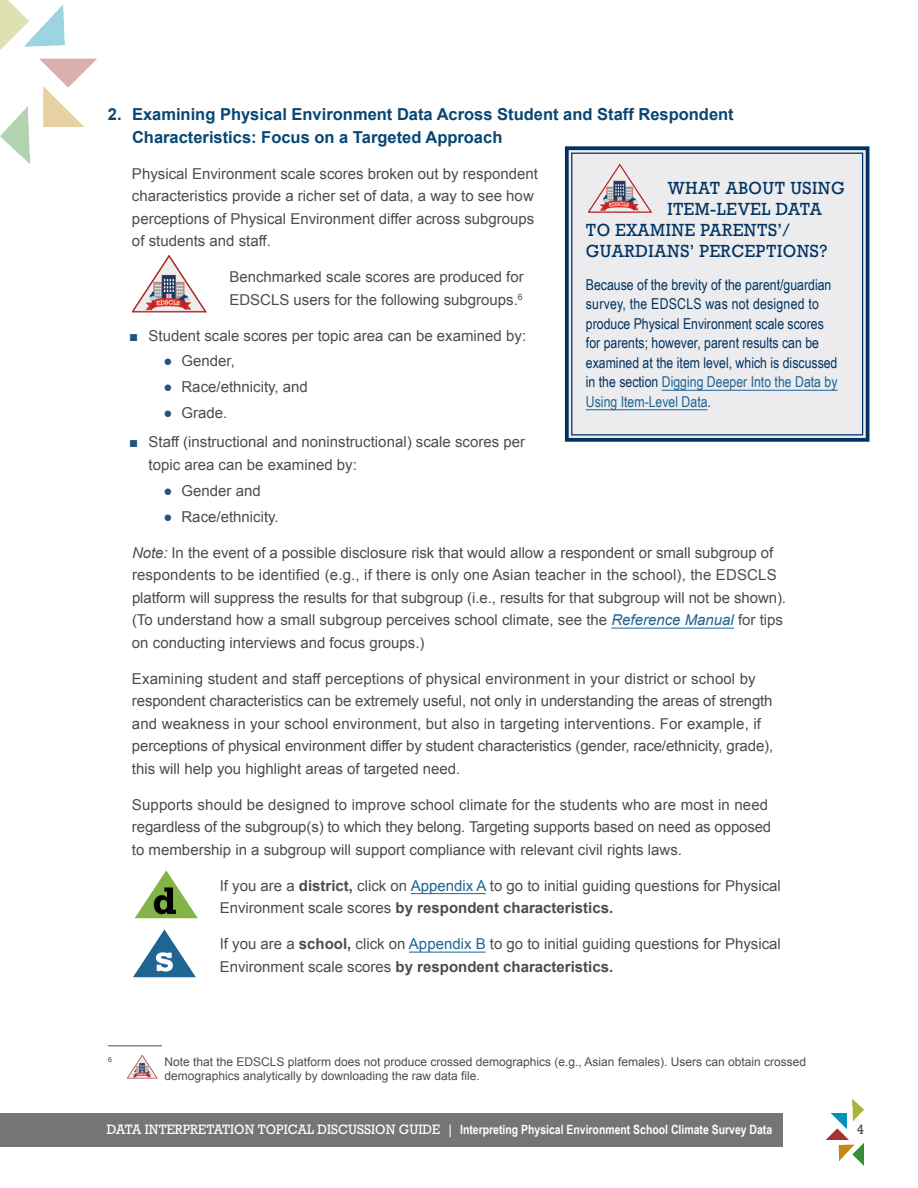
<style>
.page{position:relative;width:918px;height:1188px;background:#fff}
.page>*{position:absolute;margin:0;border:0;box-sizing:border-box;transform-origin:0 0}
.t1{font:700 16.5px/22.5px "Arial";color:#084673}
.t2{font:16.5px "Rockwell";letter-spacing:.03em;color:#003361;scale:.95 1}
.t3{font:15px/22.5px "Arial";color:#4b4c4d}
.t4{font:15px/19.5px "Arial Narrow";color:#003361}
.t5{font:700 12.75px "Arial Narrow";color:#fff}
.t6{font:12.75px "Rockwell";color:#4b4c4d}
.t7{font:12px/14.4px "Arial";color:#4b4c4d}
.t8{font:7.05px "Arial";color:#4b4c4d}
.s1{color:#1e6493}
.s2{color:#215480}
.s3{font-style:italic}
.s4{font-style:italic;color:#1e6493}
.s5{font-weight:700}
.s6{font-family:"Rockwell";font-weight:400}
</style>
<div class="page">
<div style="left:0;top:1113px;width:783px;height:34px;background:#747674"></div>
<img style="left:0;top:0;width:97px;height:164px">
<img style="left:826px;top:1099px;width:38px;height:67px">
<hr style="left:611px;top:628px;width:123px;height:1px;background:#1e6493">
<hr style="left:411px;top:893px;width:75px;height:1px;background:#1e6493">
<hr style="left:409px;top:952px;width:77px;height:1px;background:#1e6493">
<svg style="left:564px;top:146px;width:306px;height:296px;background:#dee0e4"></svg>
<div style="left:571px;top:153px;width:292px;height:282px;border:1px solid #003361"></div>
<img style="left:132px;top:254px;width:75px;height:59px">
<img style="left:126px;top:1055px;width:32px;height:24px">
<img style="left:134px;top:870px;width:64px;height:49px">
<img style="left:133px;top:929px;width:63px;height:49px">
<hr style="left:108px;top:1045px;width:54px;height:1px;background:#636366">
<h3 class="t1" style="left:132px;top:104px;width:603px;text-indent:-24px">2. Examining Physical Environment Data Across Student and Staff Respondent<br>Characteristics: Focus on a Targeted Approach</h3>
<p class="t3" style="left:132px;top:162px;width:408px">Physical Environment scale scores broken out by respondent characteristics provide a richer set of data, a way to see how perceptions of Physical Environment differ across subgroups of students and staff.</p>
<p class="t2" style="left:667px;top:178px;width:188px">WHAT ABOUT USING</p>
<p class="t2" style="left:667px;top:199px;width:164px">ITEM-LEVEL DATA</p>
<p class="t2" style="left:586px;top:220px;width:216px">TO EXAMINE PARENTS’/</p>
<p class="t2" style="left:586px;top:241px;width:256px">GUARDIANS’ PERCEPTIONS?</p>
<p class="t4" style="left:586px;top:274px;width:253px">Because of the brevity of the parent/guardian survey, the EDSCLS was not designed to produce Physical Environment scale scores for parents; however, parent results can be examined at the item level, which is discussed in the section <span class="s1">Digging Deeper Into the Data by Using Item-Level Data</span>.</p>
<p class="t3" style="left:229px;top:266px;width:296px">Benchmarked scale scores are produced for<br>EDSCLS users for the following subgroups.<sup>6</sup></p>
<p class="t3" style="left:129px;top:324px;width:399px"><span class="s2">■</span> Student scale scores per topic area can be examined by:</p>
<p class="t3" style="left:164px;top:350px;width:73px"><span class="s2">●</span> Gender,</p>
<p class="t3" style="left:164px;top:376px;width:146px"><span class="s2">●</span> Race/ethnicity, and</p>
<p class="t3" style="left:164px;top:402px;width:65px"><span class="s2">●</span> Grade.</p>
<p class="t3" style="left:148px;top:431px;width:378px;text-indent:-20px"><span class="s2">■</span> Staff (instructional and noninstructional) scale scores per topic area can be examined by:</p>
<p class="t3" style="left:164px;top:479px;width:99px"><span class="s2">●</span> Gender and</p>
<p class="t3" style="left:164px;top:505px;width:117px"><span class="s2">●</span> Race/ethnicity.</p>
<p class="t3" style="left:132px;top:541px;width:656px"><span class="s3">Note:</span> In the event of a possible disclosure risk that would allow a respondent or small subgroup of respondents to be identified (e.g., if there is only one Asian teacher in the school), the EDSCLS platform will suppress the results for that subgroup (i.e., results for that subgroup will not be shown). (To understand how a small subgroup perceives school climate, see the <span class="s4">Reference Manual</span> for tips on conducting interviews and focus groups.)</p>
<p class="t3" style="left:132px;top:667px;width:643px">Examining student and staff perceptions of physical environment in your district or school by respondent characteristics can be extremely useful, not only in understanding the areas of strength and weakness in your school environment, but also in targeting interventions. For example, if perceptions of physical environment differ by student characteristics (gender, race/ethnicity, grade), this will help you highlight areas of targeted need.</p>
<p class="t3" style="left:132px;top:793px;width:641px">Supports should be designed to improve school climate for the students who are most in need regardless of the subgroup(s) to which they belong. Targeting supports based on need as opposed to membership in a subgroup will support compliance with relevant civil rights laws.</p>
<p class="t3" style="left:220px;top:874px;width:563px">If you are a <span class="s5">district,</span> click on <span class="s1">Appendix A</span> to go to initial guiding questions for Physical<br>Environment scale scores <span class="s5">by respondent characteristics.</span></p>
<p class="t3" style="left:220px;top:933px;width:563px">If you are a <span class="s5">school,</span> click on <span class="s1">Appendix B</span> to go to initial guiding questions for Physical<br>Environment scale scores <span class="s5">by respondent characteristics.</span></p>
<p class="t8" style="left:108px;top:1055px;width:5px">6</p>
<p class="t7" style="left:164px;top:1054px;width:643px">Note that the EDSCLS platform does not produce crossed demographics (e.g., Asian females). Users can obtain crossed demographics analytically by downloading the raw data file.</p>
<p class="t5" style="left:107px;top:1120px;width:667px"><span class="s6">DATA INTERPRETATION TOPICAL DISCUSSION GUIDE |</span> Interpreting Physical Environment School Climate Survey Data</p>
<p class="t6" style="left:857px;top:1121px;width:9px">4</p>
</div>
